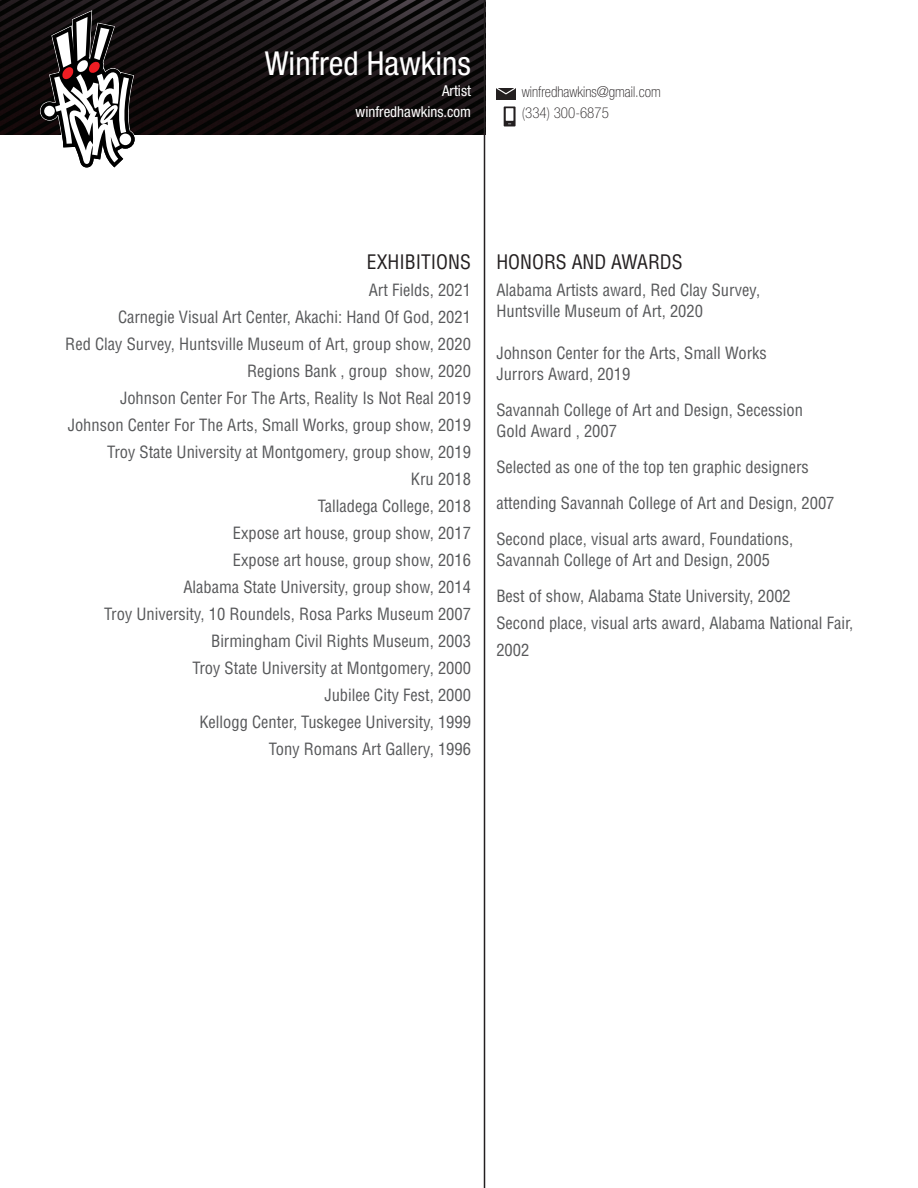
<style>
.page{position:relative;width:918px;height:1188px;background:#fff}
.page>*{position:absolute;margin:0;border:0;box-sizing:border-box;transform-origin:0 0}
.t1{font:condensed 33px "Helvetica Neue LT Std";color:#fff}
.t2{font:condensed 19.5px "Helvetica LT Std";color:#231f20}
.t3{font:condensed 16.5px/36px "Helvetica LT Std";color:#57585a}
.t4{font:100 condensed 15px "Helvetica Neue LT Std";color:#231f20}
.t5{font:condensed 15px "Helvetica Neue LT Std";color:#fff}
</style>
<div class="page">
<img style="left:0;top:0;width:484px;height:135px">
<hr style="left:484px;top:0;width:1px;height:1188px;background:#231f20">
<div style="left:496px;top:88px;width:20px;height:12px;background:#231f20"></div>
<svg style="left:496px;top:88px;width:20px;height:6px"></svg>
<svg style="left:504px;top:106px;width:12px;height:20px"></svg>
<div style="left:506px;top:108px;width:7px;height:13px;background:#fff"></div>
<svg style="left:40px;top:10px;width:95px;height:158px"></svg>
<p class="t1" style="left:265px;top:44px;width:208px">Winfred Hawkins</p>
<p class="t5" style="left:442px;top:82px;width:30px">Artist</p>
<p class="t5" style="left:356px;top:103px;width:117px">winfredhawkins.com</p>
<p class="t4" style="left:522px;top:83px;width:140px">winfredhawkins@gmail.com</p>
<p class="t4" style="left:522px;top:104px;width:88px">(334) 300-6875</p>
<p class="t2" style="left:367px;top:250px;width:106px">EXHIBITIONS</p>
<p class="t3" style="left:369px;top:272px;width:104px">Art Fields, 2021</p>
<p class="t3" style="left:118px;top:299px;width:354px">Carnegie Visual Art Center, Akachi: Hand Of God, 2021</p>
<p class="t3" style="left:65px;top:326px;width:407px">Red Clay Survey, Huntsville Museum of Art, group show, 2020</p>
<p class="t3" style="left:247px;top:353px;width:225px">Regions Bank , group show, 2020</p>
<p class="t3" style="left:120px;top:380px;width:352px">Johnson Center For The Arts, Reality Is Not Real 2019</p>
<p class="t3" style="left:68px;top:407px;width:405px">Johnson Center For The Arts, Small Works, group show, 2019</p>
<p class="t3" style="left:107px;top:434px;width:365px">Troy State University at Montgomery, group show, 2019</p>
<p class="t3" style="left:411px;top:461px;width:62px">Kru 2018</p>
<p class="t3" style="left:318px;top:488px;width:155px">Talladega College, 2018</p>
<p class="t3" style="left:233px;top:515px;width:240px">Expose art house, group show, 2017</p>
<p class="t3" style="left:233px;top:542px;width:240px">Expose art house, group show, 2016</p>
<p class="t3" style="left:183px;top:569px;width:289px">Alabama State University, group show, 2014</p>
<p class="t3" style="left:104px;top:596px;width:368px">Troy University, 10 Roundels, Rosa Parks Museum 2007</p>
<p class="t3" style="left:211px;top:623px;width:261px">Birmingham Civil Rights Museum, 2003</p>
<p class="t3" style="left:192px;top:650px;width:280px">Troy State University at Montgomery, 2000</p>
<p class="t3" style="left:324px;top:677px;width:148px">Jubilee City Fest, 2000</p>
<p class="t3" style="left:199px;top:704px;width:273px">Kellogg Center, Tuskegee University, 1999</p>
<p class="t3" style="left:269px;top:731px;width:204px">Tony Romans Art Gallery, 1996</p>
<p class="t2" style="left:496px;top:250px;width:188px">HONORS AND AWARDS</p>
<p class="t3" style="left:496px;top:272px;width:265px">Alabama Artists award, Red Clay Survey,</p>
<p class="t3" style="left:496px;top:293px;width:208px">Huntsville Museum of Art, 2020</p>
<p class="t3" style="left:496px;top:335px;width:272px">Johnson Center for the Arts, Small Works</p>
<p class="t3" style="left:496px;top:356px;width:135px">Jurrors Award, 2019</p>
<p class="t3" style="left:496px;top:392px;width:308px">Savannah College of Art and Design, Secession</p>
<p class="t3" style="left:496px;top:413px;width:122px">Gold Award , 2007</p>
<p class="t3" style="left:496px;top:449px;width:340px">Selected as one of the top ten graphic designers attending Savannah College of Art and Design, 2007</p>
<p class="t3" style="left:496px;top:521px;width:298px">Second place, visual arts award, Foundations,</p>
<p class="t3" style="left:496px;top:542px;width:275px">Savannah College of Art and Design, 2005</p>
<p class="t3" style="left:496px;top:578px;width:296px">Best of show, Alabama State University, 2002</p>
<p class="t3" style="left:496px;top:609px;width:359px;line-height:27px">Second place, visual arts award, Alabama National Fair,<br>2002</p>
</div>
